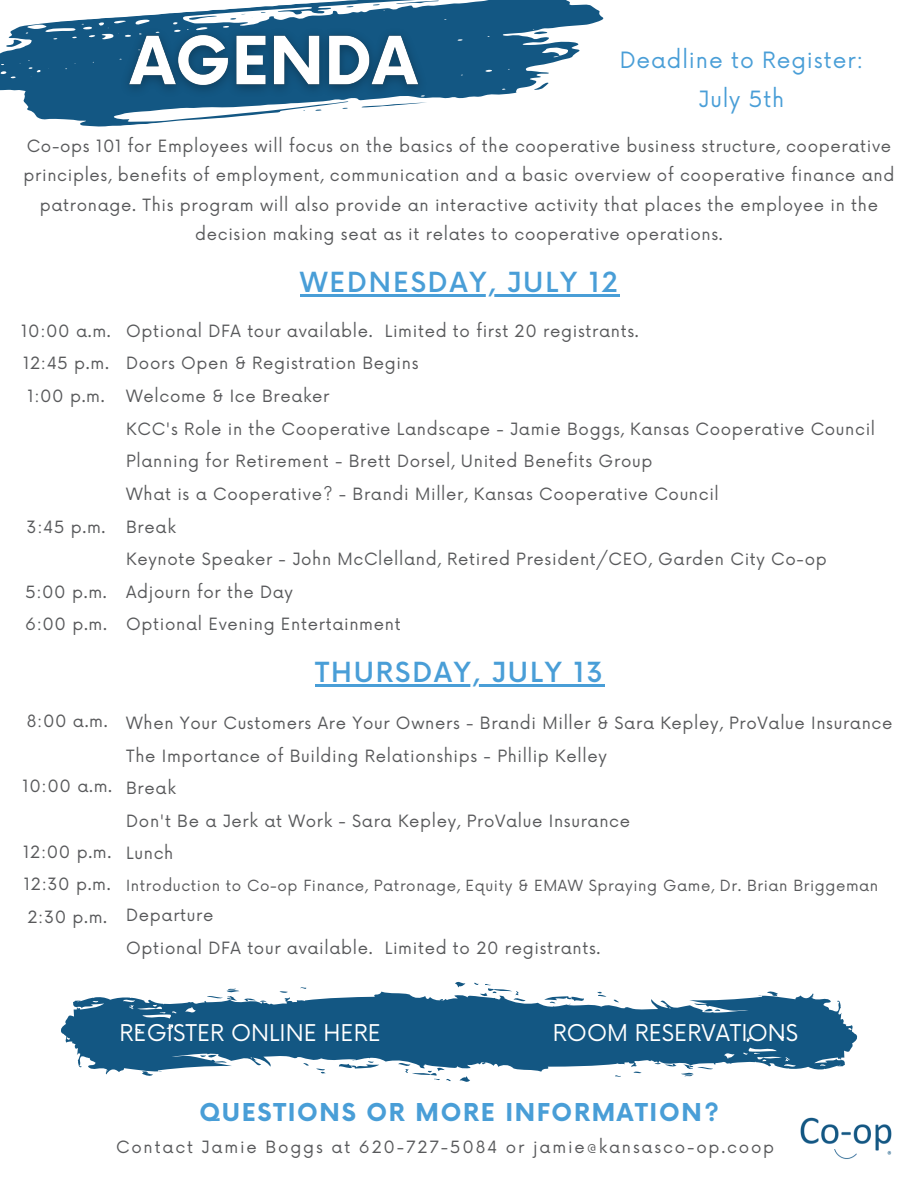
<style>
.page{position:relative;width:918px;height:1188px;background:#fff}
.page>*{position:absolute;margin:0;border:0;box-sizing:border-box;transform-origin:0 0}
.t1{font:500 27px "Now";letter-spacing:.07em;color:#499ed7}
.t2{font:700 24px "Now";letter-spacing:.07em;color:#499ed7}
.t3{font:22.5px "Now";color:#fff}
.t4{font:21.9px "Now";letter-spacing:.04em;color:#499ed7}
.t5{font:16.5px/29.2px "Now";letter-spacing:.04em;color:#58595b;text-align:center}
.t6{font:16.5px "Now";letter-spacing:.11em;color:#58595b}
.t7{font:15px "Now";letter-spacing:.04em;color:#58595b}
</style>
<div class="page">
<svg style="left:0;top:0;width:604px;height:127px;fill:#135783"></svg>
<svg style="left:5px;top:39px;width:17px;height:9px"></svg>
<svg style="left:534px;top:83px;width:15px;height:7px"></svg>
<svg style="left:534px;top:31px;width:14px;height:4px"></svg>
<svg style="left:396px;top:0;width:43px;height:5px"></svg>
<svg style="left:346px;top:6px;width:8px;height:2px"></svg>
<svg style="left:373px;top:4px;width:7px;height:2px"></svg>
<hr style="left:315px;top:684px;width:290px;height:2px;background:#499ed7">
<svg style="left:545px;top:991px;width:313px;height:145px"></svg>
<svg style="left:61px;top:981px;width:484px;height:101px;fill:#135783"></svg>
<img style="left:113px;top:13px;width:322px;height:110px">
<hr style="left:300px;top:295px;width:320px;height:2px;background:#499ed7">
<img style="left:801px;top:1118px;width:91px;height:41px">
<p class="t4" style="left:620px;top:48px;width:245px">Deadline to Register:</p>
<p class="t4" style="left:699px;top:86px;width:87px">July 5th</p>
<p class="t5" style="left:24px;top:132px;width:872px">Co-ops 101 for Employees will focus on the basics of the cooperative business structure, cooperative principles, benefits of employment, communication and a basic overview of cooperative finance and patronage. This program will also provide an interactive activity that places the employee in the decision making seat as it relates to cooperative operations.</p>
<p class="t1" style="left:300px;top:268px;width:319px">WEDNESDAY, JULY 12</p>
<p class="t5" style="left:21px;top:317px;width:91px">10:00 a.m.</p>
<p class="t5" style="left:23px;top:350px;width:87px">12:45 p.m.</p>
<p class="t5" style="left:27px;top:382px;width:79px">1:00 p.m.</p>
<p class="t5" style="left:27px;top:513px;width:80px">3:45 p.m.</p>
<p class="t5" style="left:25px;top:578px;width:83px">5:00 p.m.</p>
<p class="t5" style="left:25px;top:611px;width:83px">6:00 p.m.</p>
<p class="t5" style="left:27px;top:707px;width:82px">8:00 a.m.</p>
<p class="t5" style="left:23px;top:773px;width:91px">10:00 a.m.</p>
<p class="t5" style="left:23px;top:838px;width:90px">12:00 p.m.</p>
<p class="t5" style="left:24px;top:871px;width:88px">12:30 p.m.</p>
<p class="t5" style="left:27px;top:903px;width:81px">2:30 p.m.</p>
<p class="t5" style="left:126px;top:317px;width:514px">Optional DFA tour available. Limited to first 20 registrants.</p>
<p class="t5" style="left:126px;top:350px;width:294px">Doors Open &amp; Registration Begins</p>
<p class="t5" style="left:126px;top:382px;width:205px">Welcome &amp; Ice Breaker</p>
<p class="t5" style="left:126px;top:415px;width:750px">KCC's Role in the Cooperative Landscape - Jamie Boggs, Kansas Cooperative Council</p>
<p class="t5" style="left:126px;top:448px;width:528px">Planning for Retirement - Brett Dorsel, United Benefits Group</p>
<p class="t5" style="left:126px;top:480px;width:594px">What is a Cooperative? - Brandi Miller, Kansas Cooperative Council</p>
<p class="t5" style="left:126px;top:513px;width:51px">Break</p>
<p class="t5" style="left:126px;top:545px;width:702px">Keynote Speaker - John McClelland, Retired President/CEO, Garden City Co-op</p>
<p class="t5" style="left:126px;top:578px;width:168px">Adjourn for the Day</p>
<p class="t5" style="left:126px;top:611px;width:276px">Optional Evening Entertainment</p>
<p class="t1" style="left:315px;top:657px;width:289px">THURSDAY, JULY 13</p>
<p class="t5" style="left:126px;top:709px;width:768px">When Your Customers Are Your Owners - Brandi Miller &amp; Sara Kepley, ProValue Insurance</p>
<p class="t5" style="left:126px;top:742px;width:482px">The Importance of Building Relationships - Phillip Kelley</p>
<p class="t5" style="left:126px;top:774px;width:51px">Break</p>
<p class="t5" style="left:126px;top:807px;width:505px">Don't Be a Jerk at Work - Sara Kepley, ProValue Insurance</p>
<p class="t5" style="left:126px;top:840px;width:49px">Lunch</p>
<p class="t7" style="left:126px;top:877px;width:754px">Introduction to Co-op Finance, Patronage, Equity &amp; EMAW Spraying Game, Dr. Brian Briggeman</p>
<p class="t5" style="left:126px;top:902px;width:89px">Departure</p>
<p class="t5" style="left:126px;top:934px;width:476px">Optional DFA tour available. Limited to 20 registrants.</p>
<p class="t3" style="left:119px;top:1020px;width:263px">REGISTER ONLINE HERE</p>
<p class="t3" style="left:553px;top:1020px;width:247px">ROOM RESERVATIONS</p>
<p class="t2" style="left:199px;top:1099px;width:521px">QUESTIONS OR MORE INFORMATION?</p>
<p class="t6" style="left:116px;top:1138px;width:660px">Contact Jamie Boggs at 620-727-5084 or jamie@kansasco-op.coop</p>
</div>
